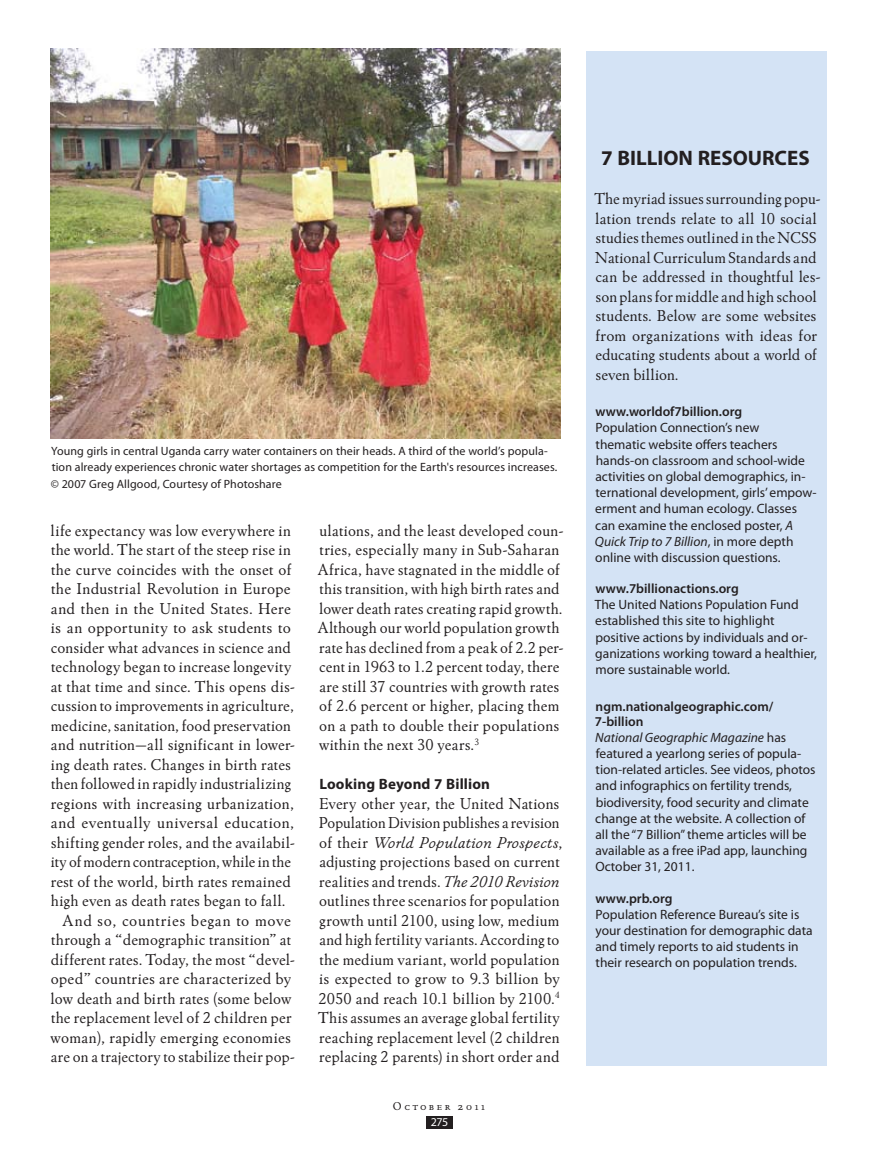
<style>
.page{position:relative;width:878px;height:1161px;background:#fff}
.page>*{position:absolute;margin:0;border:0;box-sizing:border-box;transform-origin:0 0}
.t1{font:700 21px "Myriad Pro";color:#231f20}
.t2{font:16.5px/19.5px "Winchester New ITC";letter-spacing:.015em;color:#231f20}
.t3{font:16.5px "Winchester New ITC";letter-spacing:.04em;color:#231f20}
.t4{font:700 15px "Myriad Pro";letter-spacing:.01em;color:#231f20}
.t5{font:13.5px/16.2px "Myriad Pro";color:#231f20}
.t6{font:600 13.5px "Myriad Pro";color:#231f20}
.t7{font:12px/16.5px "Myriad Pro";letter-spacing:.01em;color:#231f20}
.t8{font:12px "Winchester New ITC Book SC";letter-spacing:.2em;color:#231f20}
.t9{font:12px "Myriad Pro";color:#fff}
.s1{font-style:italic}
.s2{font-weight:600}
</style>
<div class="page">
<div style="left:426px;top:1117px;width:26px;height:12px;background:#231f20"></div>
<img style="left:51px;top:49px;width:509px;height:390px">
<div style="left:586px;top:51px;width:240px;height:1014px;background:#d4e3f5"></div>
<p class="t7" style="left:51px;top:443px;width:508px">Young girls in central Uganda carry water containers on their heads. A third of the world’s popula&shy;tion already experiences chronic water shortages as competition for the Earth's resources increases. © 2007 Greg Allgood, Courtesy of Photoshare</p>
<p class="t2" style="left:51px;top:520px;width:242px">life expectancy was low everywhere in</p>
<p class="t2" style="left:51px;top:540px;width:241px">the world. The start of the steep rise in</p>
<p class="t2" style="left:51px;top:559px;width:242px">the curve coincides with the onset of</p>
<p class="t2" style="left:51px;top:579px;width:241px">the Industrial Revolution in Europe</p>
<p class="t2" style="left:51px;top:598px;width:241px">and then in the United States. Here</p>
<p class="t2" style="left:51px;top:618px;width:242px">is an opportunity to ask students to</p>
<p class="t2" style="left:51px;top:637px;width:242px">consider what advances in science and</p>
<p class="t2" style="left:51px;top:657px;width:242px">technology began to increase longevity</p>
<p class="t2" style="left:51px;top:676px;width:246px">at that time and since. This opens dis-</p>
<p class="t2" style="left:51px;top:696px;width:245px">cussion to improvements in agriculture,</p>
<p class="t2" style="left:51px;top:715px;width:242px">medicine, sanitation, food preservation</p>
<p class="t2" style="left:51px;top:735px;width:246px">and nutrition—all significant in lower-</p>
<p class="t2" style="left:51px;top:754px;width:242px">ing death rates. Changes in birth rates</p>
<p class="t2" style="left:51px;top:774px;width:241px">then followed in rapidly industrializing</p>
<p class="t2" style="left:51px;top:793px;width:245px">regions with increasing urbanization,</p>
<p class="t2" style="left:51px;top:813px;width:245px">and eventually universal education,</p>
<p class="t2" style="left:51px;top:832px;width:245px">shifting gender roles, and the availabil-</p>
<p class="t2" style="left:51px;top:852px;width:241px">ity of modern contraception, while in the</p>
<p class="t2" style="left:51px;top:871px;width:241px">rest of the world, birth rates remained</p>
<p class="t2" style="left:51px;top:891px;width:236px">high even as death rates began to fall.</p>
<p class="t3" style="left:63px;top:910px;width:230px">And so, countries began to move</p>
<p class="t2" style="left:51px;top:930px;width:241px">through a “demographic transition” at</p>
<p class="t2" style="left:51px;top:949px;width:246px">different rates. Today, the most “devel-</p>
<p class="t2" style="left:51px;top:969px;width:242px">oped” countries are characterized by</p>
<p class="t2" style="left:51px;top:988px;width:242px">low death and birth rates (some below</p>
<p class="t2" style="left:51px;top:1008px;width:242px">the replacement level of 2 children per</p>
<p class="t2" style="left:51px;top:1027px;width:242px">woman), rapidly emerging economies</p>
<p class="t2" style="left:51px;top:1047px;width:246px">are on a trajectory to stabilize their pop-</p>
<p class="t2" style="left:317px;top:520px;width:248px">ulations, and the least developed coun&shy;tries, especially many in Sub-Saharan Africa, have stagnated in the middle of this transition, with high birth rates and lower death rates creating rapid growth.<br>Although our world population growth rate has declined from a peak of 2.2 per&shy;cent in 1963 to 1.2 percent today, there are still 37 countries with growth rates of 2.6 percent or higher, placing them on a path to double their populations within the next 30 years.<sup>3</sup></p>
<p class="t4" style="left:319px;top:776px;width:172px">Looking Beyond 7 Billion</p>
<p class="t2" style="left:318px;top:793px;width:246px">Every other year, the United Nations Population Division publishes a revision of their <span class="s1">World Population Prospects</span>, adjusting projections based on current realities and trends. <span class="s1">The 2010 Revision </span>outlines three scenarios for population growth until 2100, using low, medium and high fertility variants. According to the medium variant, world population is expected to grow to 9.3 billion by 2050 and reach 10.1 billion by 2100.<sup>4<br></sup>This assumes an average global fertility reaching replacement level (2 children replacing 2 parents) in short order and</p>
<p class="t8" style="left:393px;top:1098px;width:95px">October 2011</p>
<p class="t9" style="left:431px;top:1116px;width:19px">275</p>
<p class="t1" style="left:601px;top:146px;width:210px">7 BILLION RESOURCES</p>
<p class="t2" style="left:594px;top:189px;width:228px">The myriad issues surrounding popu&shy;lation trends relate to all 10 social studies themes outlined in the NCSS National Curriculum Standards and can be addressed in thoughtful les&shy;son plans for middle and high school students. Below are some websites from organizations with ideas for educating students about a world of seven billion.</p>
<p class="t6" style="left:595px;top:403px;width:148px">www.worldof7billion.org</p>
<p class="t5" style="left:595px;top:420px;width:223px">Population Connection’s new<br>thematic website offers teachers hands-on classroom and school-wide activities on global demographics, in&shy;ternational development, girls’ empow&shy;erment and human ecology. Classes can examine the enclosed poster, <span class="s1">A Quick Trip to 7 Billion</span>, in more depth online with discussion questions.</p>
<p class="t6" style="left:595px;top:580px;width:145px">www.7billionactions.org</p>
<p class="t5" style="left:594px;top:597px;width:224px">The United Nations Population Fund established this site to highlight positive actions by individuals and or&shy;ganizations working toward a healthier, more sustainable world.</p>
<p class="t5" style="left:595px;top:698px;width:222px"><span class="s2">ngm.nationalgeographic.com/ 7-billion<br></span><span class="s1">National Geographic Magazine</span> has featured a yearlong series of popula&shy;tion-related articles. See videos, photos and infographics on fertility trends, biodiversity, food security and climate change at the website. A collection of all the “7 Billion” theme articles will be available as a free iPad app, launching October 31, 2011.</p>
<p class="t6" style="left:595px;top:890px;width:78px">www.prb.org</p>
<p class="t5" style="left:595px;top:907px;width:219px">Population Reference Bureau’s site is your destination for demographic data and timely reports to aid students in their research on population trends.</p>
</div>
